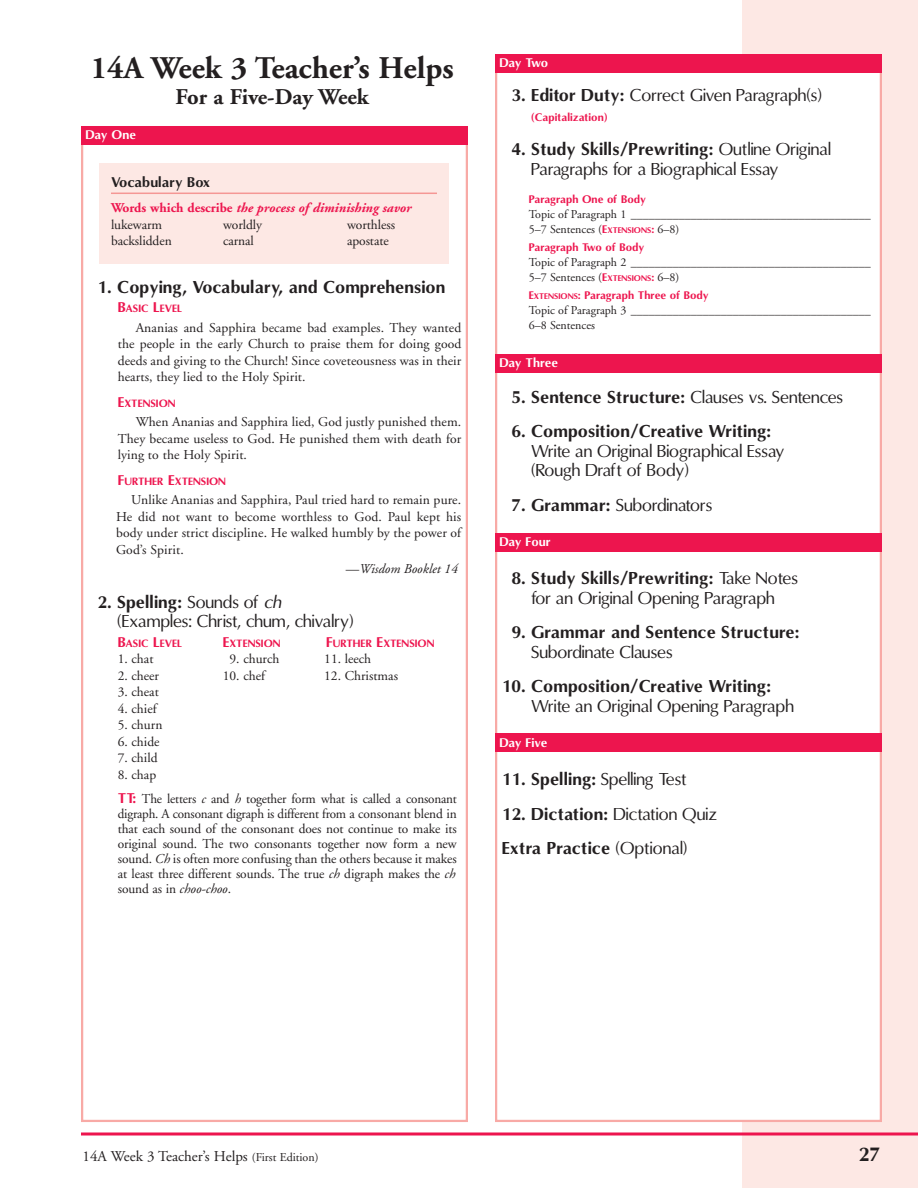
<style>
.page{position:relative;width:918px;height:1188px;background:#fff}
.page>*{position:absolute;margin:0;border:0;box-sizing:border-box;transform-origin:0 0}
.t1{font:700 31.5px "Adobe Garamond";color:#231f20}
.t2{font:700 22.5px "Adobe Garamond";letter-spacing:-.005em;color:#231f20}
.t3{font:700 18.75px "Omni";color:#231f20}
.t4{font:16.5px/19.5px "Omni";color:#231f20}
.t5{font:700 16.5px/34.5px "Omni";color:#231f20}
.t6{font:15px "Adobe Garamond";color:#231f20}
.t7{font:13.5px/16.5px "Adobe Garamond";color:#231f20;text-align:justify}
.t8{font:italic 700 13.5px/16.5px "Adobe Garamond";color:#ed154e}
.t9{font:italic 13.5px "Adobe Garamond";color:#231f20}
.t10{font:700 13.5px "Omni";color:#231f20}
.t11{font:12px/15px "Adobe Garamond";color:#231f20}
.t12{font:700 12px "Omni";letter-spacing:-.025em;color:#fff}
.t13{font:700 10.5px "Omni";color:#ed154e}
.t14{font:700 10.2px "Omni";color:#ed154e}
.s1{font-style:normal}
.s2{font-weight:400;font-style:normal;color:#231f20}
.s3{font-size:13.5px}
.s4{font-weight:700}
.s5{font-style:italic}
.s6{font-family:"Omni";font-weight:700;color:#ed154e}
.s7{font-family:"Omni";font-weight:700;font-size:10.5px;color:#ed154e}
.s8{font-family:"Omni";font-weight:700;font-size:7.8px;color:#ed154e}
.s9{font-size:7.8px}
.s10{font-weight:400}
.s11{font-size:12px}
</style>
<div class="page">
<div style="left:742px;top:0;width:176px;height:1188px;background:#fde8e4"></div>
<svg style="left:81px;top:1132px;width:837px;height:4px;background:#f04d78"></svg>
<div style="left:496px;top:55px;width:385px;height:1066px;background:#fff"></div>
<div style="left:495px;top:734px;width:387px;height:18px;background:#ed154e"></div>
<div style="left:495px;top:533px;width:387px;height:19px;background:#ed154e"></div>
<div style="left:495px;top:354px;width:387px;height:19px;background:#ed154e"></div>
<div style="left:495px;top:54px;width:387px;height:19px;background:#ed154e"></div>
<div style="left:81px;top:126px;width:387px;height:19px;background:#ed154e"></div>
<div style="left:99px;top:164px;width:350px;height:100px;background:#fde8e4"></div>
<hr style="left:111px;top:193px;width:326px;height:1px;background:#f59794">
<h1 class="t1" style="left:91px;top:56px;width:365px">14A Week 3 Teacher’s Helps</h1>
<h2 class="t2" style="left:176px;top:88px;width:195px">For a Five-Day Week</h2>
<p class="t12" style="left:86px;top:128px;width:52px">Day One</p>
<p class="t10" style="left:111px;top:174px;width:101px">Vocabulary Box</p>
<p class="t8" style="left:111px;top:201px;width:302px"><span class="s1">Words which describe</span> the process of diminishing savor <span class="s2">lukewarm</span></p>
<p class="t7" style="left:223px;top:217px;width:41px">worldly</p>
<p class="t7" style="left:347px;top:217px;width:50px">worthless</p>
<p class="t7" style="left:111px;top:234px;width:62px">backslidden</p>
<p class="t7" style="left:223px;top:234px;width:32px">carnal</p>
<p class="t7" style="left:347px;top:234px;width:43px">apostate</p>
<p class="t5" style="left:98px;top:270px;width:349px">1. Copying, Vocabulary, and Comprehension</p>
<p class="t14" style="left:118px;top:303px;width:66px"><span class="s3">B</span>ASIC <span class="s3">L</span>EVEL</p>
<p class="t7" style="left:118px;top:321px;width:345px;text-indent:18px">Ananias and Sapphira became bad examples. They wanted the people in the early Church to praise them for doing good deeds and giving to the Church! Since coveteousness was in their hearts, they lied to the Holy Spirit.</p>
<p class="t14" style="left:118px;top:397px;width:59px"><span class="s3">E</span>XTENSION</p>
<p class="t7" style="left:118px;top:415px;width:345px;text-indent:18px">When Ananias and Sapphira lied, God justly punished them.<br>They became useless to God. He punished them with death for lying to the Holy Spirit.</p>
<p class="t14" style="left:118px;top:475px;width:110px"><span class="s3">F</span>URTHER <span class="s3">E</span>XTENSION</p>
<p class="t7" style="left:116px;top:493px;width:347px;text-indent:15px">Unlike Ananias and Sapphira, Paul tried hard to remain pure.<br>He did not want to become worthless to God. Paul kept his body under strict discipline. He walked humbly by the power of God’s Spirit.</p>
<p class="t9" style="left:346px;top:564px;width:113px"><span class="s1">—</span>Wisdom Booklet 14</p>
<p class="t4" style="left:117px;top:592px;width:238px;text-indent:-20px"><span class="s4">2. Spelling:</span> Sounds of <span class="s5">ch </span>(Examples: Christ, chum, chivalry)</p>
<p class="t14" style="left:118px;top:637px;width:66px"><span class="s3">B</span>ASIC <span class="s3">L</span>EVEL</p>
<p class="t14" style="left:223px;top:637px;width:59px"><span class="s3">E</span>XTENSION</p>
<p class="t14" style="left:326px;top:637px;width:110px"><span class="s3">F</span>URTHER <span class="s3">E</span>XTENSION</p>
<p class="t7" style="left:118px;top:652px;width:37px">1. chat</p>
<p class="t7" style="left:230px;top:652px;width:51px">9. church</p>
<p class="t7" style="left:324px;top:652px;width:48px">11. leech</p>
<p class="t7" style="left:118px;top:669px;width:43px">2. cheer</p>
<p class="t7" style="left:223px;top:669px;width:44px">10. chef</p>
<p class="t7" style="left:324px;top:669px;width:75px">12. Christmas</p>
<p class="t7" style="left:118px;top:685px;width:43px">3. cheat</p>
<p class="t7" style="left:118px;top:702px;width:40px">4. chief</p>
<p class="t7" style="left:118px;top:718px;width:46px">5. churn</p>
<p class="t7" style="left:118px;top:735px;width:43px">6. chide</p>
<p class="t7" style="left:118px;top:751px;width:41px">7. child</p>
<p class="t7" style="left:118px;top:764px;width:341px;line-height:24px">8. chap<br><span class="s6">TT:</span> The letters <span class="s5">c</span> and <span class="s5">h</span> together form what is called a consonant</p>
<p class="t7" style="left:118px;top:807px;width:341px;line-height:15px">digraph. A consonant digraph is different from a consonant blend in that each sound of the consonant does not continue to make its original sound. The two consonants together now form a new sound. <span class="s5">Ch</span> is often more confusing than the others because it makes at least three different sounds. The true <span class="s5">ch</span> digraph makes the <span class="s5">ch </span>sound as in <span class="s5">choo-choo</span>.</p>
<p class="t12" style="left:500px;top:56px;width:50px">Day Two</p>
<p class="t4" style="left:512px;top:86px;width:312px"><span class="s4">3. Editor Duty:</span> Correct Given Paragraph(s)</p>
<p class="t13" style="left:531px;top:111px;width:78px">(Capitalization)</p>
<p class="t4" style="left:531px;top:140px;width:301px;text-indent:-20px"><span class="s4">4. Study Skills/Prewriting:</span> Outline Original<br>Paragraphs for a Biographical Essay</p>
<p class="t13" style="left:529px;top:194px;width:119px">Paragraph One of Body</p>
<p class="t11" style="left:529px;top:208px;width:344px">Topic of Paragraph 1 ________________________________________<br>5–7 Sentences (<span class="s7">E</span><span class="s8">XTENSIONS</span><span class="s7">:</span> 6–8)</p>
<p class="t13" style="left:529px;top:242px;width:117px">Paragraph Two of Body</p>
<p class="t11" style="left:529px;top:256px;width:344px">Topic of Paragraph 2 ________________________________________<br>5–7 Sentences (<span class="s7">E</span><span class="s8">XTENSIONS</span><span class="s7">:</span> 6–8)</p>
<p class="t13" style="left:529px;top:290px;width:182px">E<span class="s9">XTENSIONS</span>: Paragraph Three of Body</p>
<p class="t11" style="left:529px;top:304px;width:344px">Topic of Paragraph 3 ________________________________________<br>6–8 Sentences</p>
<p class="t12" style="left:500px;top:356px;width:60px">Day Three</p>
<p class="t5" style="left:512px;top:380px;width:333px">5. Sentence Structure: <span class="s10">Clauses vs. Sentences</span></p>
<p class="t5" style="left:512px;top:414px;width:261px">6. Composition/Creative Writing:</p>
<p class="t4" style="left:531px;top:441px;width:255px">Write an Original Biographical Essay (Rough Draft of Body)</p>
<p class="t4" style="left:512px;top:495px;width:202px"><span class="s4">7. Grammar:</span> Subordinators</p>
<p class="t12" style="left:500px;top:535px;width:53px">Day Four</p>
<p class="t4" style="left:512px;top:569px;width:288px;text-align:center"><span class="s4">8. Study Skills/Prewriting:</span> Take Notes for an Original Opening Paragraph</p>
<p class="t5" style="left:512px;top:615px;width:289px">9. Grammar and Sentence Structure:</p>
<p class="t4" style="left:531px;top:642px;width:143px">Subordinate Clauses</p>
<p class="t5" style="left:502px;top:669px;width:271px">10. Composition/Creative Writing:</p>
<p class="t4" style="left:531px;top:696px;width:264px">Write an Original Opening Paragraph</p>
<p class="t12" style="left:500px;top:736px;width:49px">Day Five</p>
<p class="t5" style="left:502px;top:762px;width:187px">11. Spelling: <span class="s10">Spelling Test</span></p>
<p class="t5" style="left:502px;top:797px;width:217px">12. Dictation: <span class="s10">Dictation Quiz<br></span>Extra Practice <span class="s10">(Optional)</span></p>
<p class="t6" style="left:82px;top:1150px;width:238px">14A Week 3 Teacher’s Helps <span class="s11">(First Edition)</span></p>
<h3 class="t3" style="left:858px;top:1143px;width:24px">27</h3>
</div>
